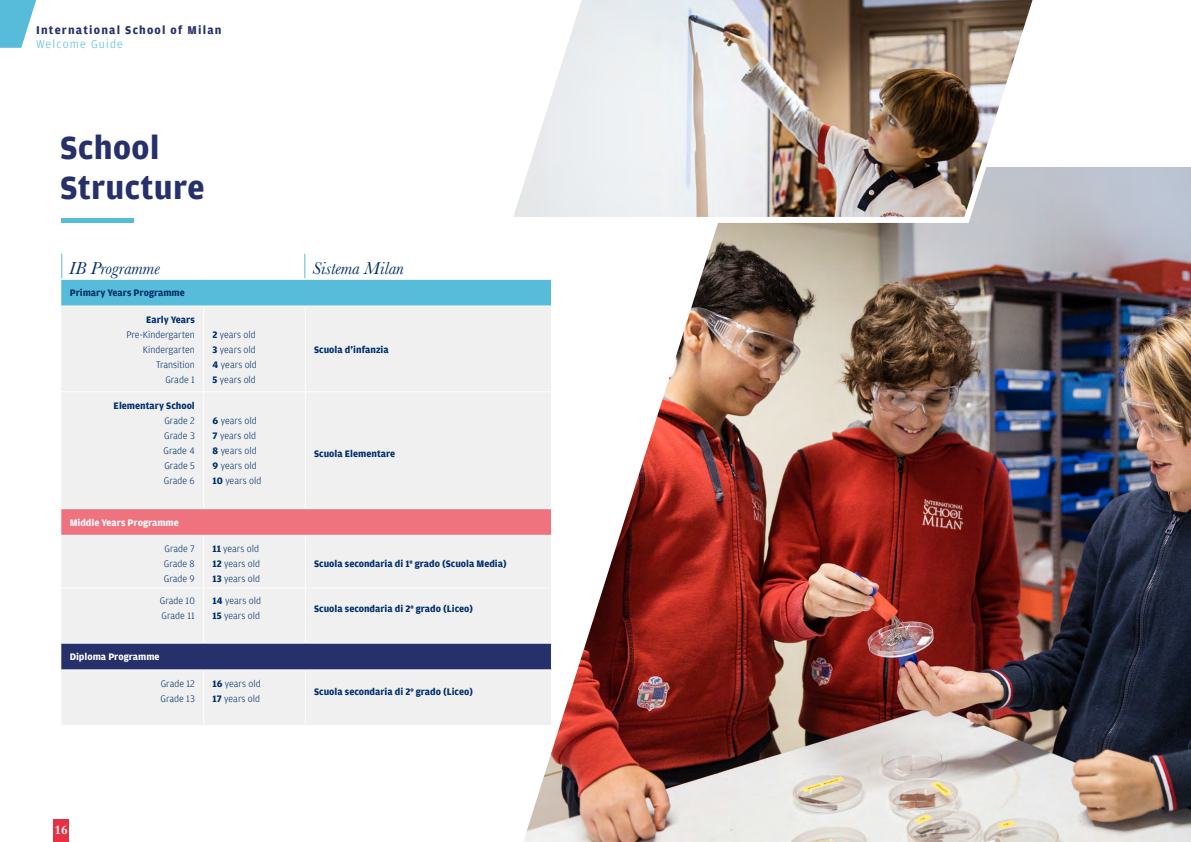
<style>
.page{position:relative;width:1191px;height:842px;background:#fff}
.page>*{position:absolute;margin:0;border:0;box-sizing:border-box;transform-origin:0 0}
.t1{font:700 34.1px/40px "Amplitude";letter-spacing:.01em;color:#26306b}
.t2{font:italic 18px "Baskerville";color:#002f6c}
.t3{font:700 13.4px "Bembo Std";color:#fff}
.t4{font:700 12px "Amplitude";letter-spacing:.1em;color:#26306b}
.t5{font:300 12px "Amplitude";letter-spacing:.1em;color:#56bcd9}
.t6{font:300 10px/15px "Amplitude";color:#002f6c}
.t7{font:700 10px "Amplitude";color:#002f6c}
.t8{font:700 10px "Amplitude";color:#fff}
.s1{font-weight:700}
</style>
<div class="page">
<hr style="left:61px;top:219px;width:73px;height:4px;background:#56bcd9">
<div style="left:54px;top:819px;width:15px;height:23px;background:#e73043"></div>
<img style="left:524px;top:167px;width:667px;height:675px">
<img style="left:513px;top:0;width:623px;height:226px">
<div style="left:61px;top:279px;width:490px;height:27px;background:#56bcd9"></div>
<div style="left:61px;top:306px;width:490px;height:202px;background:#f0f0f0"></div>
<hr style="left:204px;top:305px;width:101px;height:1px;background:#fff">
<hr style="left:305px;top:305px;width:247px;height:1px;background:#fff">
<hr style="left:305px;top:306px;width:1px;height:85px;background:#fff">
<hr style="left:551px;top:306px;width:1px;height:85px;background:#fff">
<hr style="left:204px;top:391px;width:101px;height:1px;background:#fff">
<hr style="left:305px;top:391px;width:247px;height:1px;background:#fff">
<hr style="left:305px;top:392px;width:1px;height:121px;background:#fff">
<hr style="left:551px;top:392px;width:1px;height:121px;background:#fff">
<hr style="left:61px;top:279px;width:143px;height:1px;background:#fff">
<hr style="left:204px;top:279px;width:101px;height:1px;background:#fff">
<hr style="left:305px;top:279px;width:247px;height:1px;background:#fff">
<svg style="left:551px;top:280px;width:1px;height:25px"></svg>
<hr style="left:60px;top:305px;width:144px;height:1px;background:#fff">
<hr style="left:203px;top:306px;width:1px;height:85px;background:#fff">
<hr style="left:60px;top:391px;width:144px;height:1px;background:#fff">
<hr style="left:203px;top:392px;width:1px;height:121px;background:#fff">
<div style="left:61px;top:509px;width:490px;height:26px;background:#ef727f"></div>
<div style="left:61px;top:536px;width:490px;height:107px;background:#f0f0f0"></div>
<hr style="left:305px;top:535px;width:247px;height:1px;background:#fff">
<hr style="left:305px;top:536px;width:1px;height:115px;background:#fff">
<hr style="left:551px;top:536px;width:1px;height:115px;background:#fff">
<svg style="left:61px;top:509px;width:1px;height:26px"></svg>
<hr style="left:305px;top:508px;width:247px;height:1px;background:#fff">
<svg style="left:551px;top:513px;width:1px;height:22px"></svg>
<hr style="left:203px;top:536px;width:1px;height:115px;background:#fff">
<svg style="left:61px;top:643px;width:491px;height:83px"></svg>
<hr style="left:60px;top:669px;width:144px;height:1px;background:#fff">
<hr style="left:203px;top:670px;width:1px;height:55px;background:#fff">
<hr style="left:60px;top:725px;width:144px;height:1px;background:#fff">
<svg style="left:61px;top:254px;width:2px;height:51px"></svg>
<svg style="left:304px;top:254px;width:1px;height:24px"></svg>
<hr style="left:60px;top:587px;width:491px;height:1px;background:#fff">
<svg style="left:0;top:0;width:37px;height:48px"></svg>
<p class="t4" style="left:36px;top:23px;width:187px">International School of Milan</p>
<p class="t5" style="left:36px;top:37px;width:88px">Welcome Guide</p>
<h1 class="t1" style="left:60px;top:128px;width:146px">School<br>Structure</h1>
<h2 class="t2" style="left:69px;top:256px;width:92px">IB Programme</h2>
<h2 class="t2" style="left:313px;top:256px;width:93px">Sistema Milan</h2>
<p class="t7" style="left:70px;top:287px;width:117px">Primary Years Programme</p>
<p class="t7" style="left:146px;top:314px;width:50px">Early Years</p>
<p class="t6" style="left:126px;top:327px;width:70px;text-align:right">Pre-Kindergarten<br>Kindergarten<br>Transition<br>Grade 1</p>
<p class="t6" style="left:213px;top:327px;width:46px;text-align:justify"><span class="s1">2</span> years old <span class="s1">3</span> years old <span class="s1">4</span> years old <span class="s1">5</span> years old</p>
<p class="t7" style="left:114px;top:400px;width:83px">Elementary School</p>
<p class="t6" style="left:164px;top:413px;width:33px;text-align:justify">Grade 2<br>Grade 3<br>Grade 4<br>Grade 5<br>Grade 6</p>
<p class="t6" style="left:213px;top:413px;width:50px"><span class="s1">6</span> years old<br><span class="s1">7</span> years old<br><span class="s1">8</span> years old<br><span class="s1">9</span> years old<br><span class="s1">10</span> years old</p>
<p class="t8" style="left:70px;top:517px;width:111px">Middle Years Programme</p>
<p class="t6" style="left:164px;top:541px;width:33px;text-align:justify">Grade 7<br>Grade 8<br>Grade 9</p>
<p class="t6" style="left:160px;top:593px;width:36px">Grade 10<br>Grade 11</p>
<p class="t8" style="left:70px;top:651px;width:91px">Diploma Programme</p>
<p class="t6" style="left:213px;top:541px;width:49px;text-align:justify"><span class="s1">11</span> years old <span class="s1">12</span> years old <span class="s1">13</span> years old</p>
<p class="t6" style="left:213px;top:593px;width:50px"><span class="s1">14</span> years old<br><span class="s1">15</span> years old</p>
<h3 class="t3" style="left:55px;top:822px;width:15px">16</h3>
<p class="t6" style="left:160px;top:676px;width:36px">Grade 12<br>Grade 13</p>
<p class="t6" style="left:213px;top:676px;width:50px"><span class="s1">16</span> years old<br><span class="s1">17</span> years old</p>
<p class="t7" style="left:314px;top:344px;width:76px">Scuola d’infanzia</p>
<p class="t7" style="left:314px;top:448px;width:83px">Scuola Elementare</p>
<p class="t7" style="left:314px;top:558px;width:194px">Scuola secondaria di 1° grado (Scuola Media)</p>
<p class="t7" style="left:314px;top:603px;width:160px">Scuola secondaria di 2° grado (Liceo)</p>
<p class="t7" style="left:314px;top:686px;width:160px">Scuola secondaria di 2° grado (Liceo)</p>
</div>
